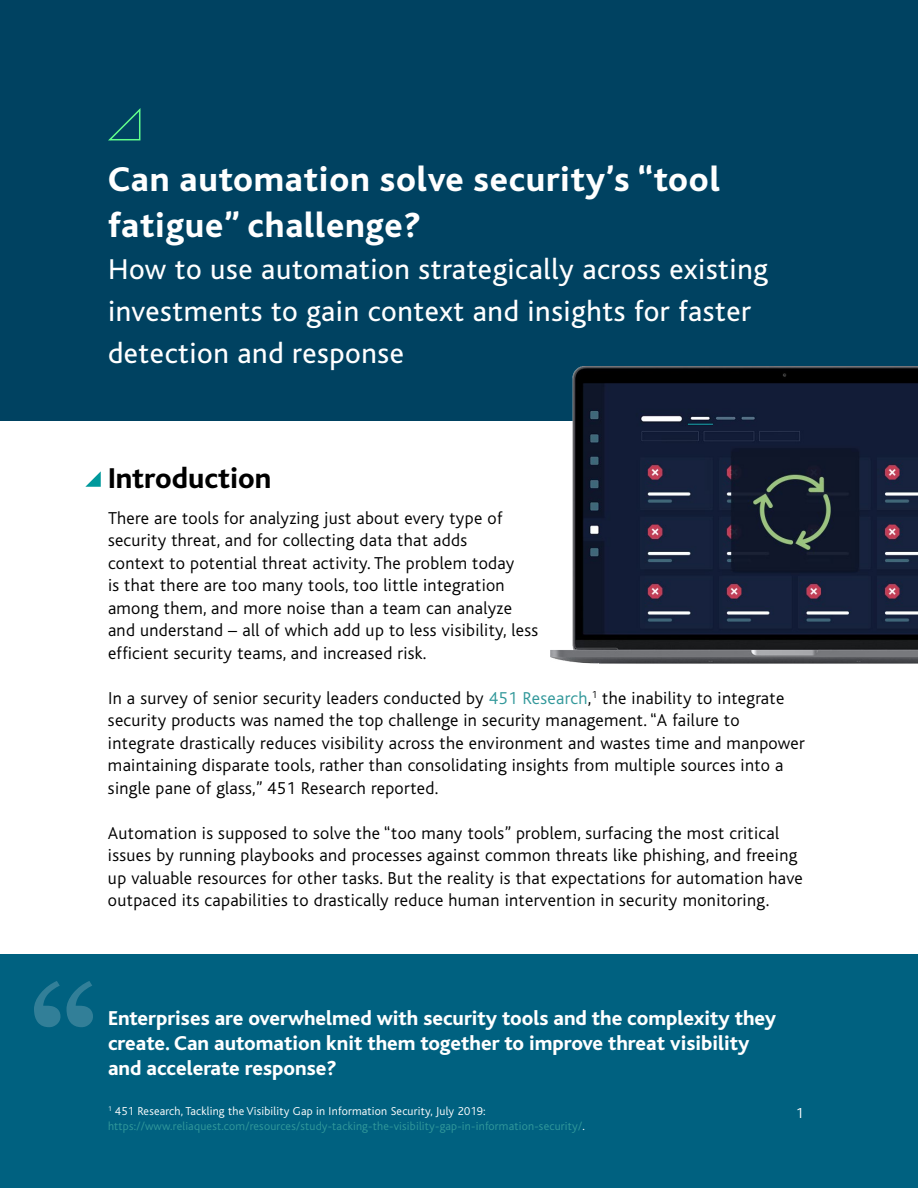
<style>
.page{position:relative;width:918px;height:1188px;background:#fff}
.page>*{position:absolute;margin:0;border:0;box-sizing:border-box;transform-origin:0 0}
.t1{font:800 36px/46.5px "Bliss";letter-spacing:.02em;color:#fff}
.t2{font:30px/42px "Bliss";letter-spacing:.02em;color:#fff}
.t3{font:800 30px "Bliss";color:#000}
.t4{font:800 21px/25.2px "Bliss";color:#fff}
.t5{font:300 18px/22.5px "Bliss";letter-spacing:.02em;color:#000}
.t6{font:300 15px "Bliss";color:#fff}
.t7{font:300 12px/15px "Bliss";letter-spacing:.02em;color:#31989a}
.s1{color:#31989a}
.s2{color:#fff}
</style>
<div class="page">
<div style="left:0;top:0;width:918px;height:420px;background:#004261"></div>
<svg style="left:108px;top:108px;width:33px;height:33px"></svg>
<svg style="left:85px;top:471px;width:16px;height:16px"></svg>
<img style="left:551px;top:366px;width:367px;height:298px">
<div style="left:0;top:954px;width:918px;height:234px;background:#006180"></div>
<svg style="left:34px;top:981px;width:59px;height:46px"></svg>
<h1 class="t1" style="left:108px;top:157px;width:613px">Can automation solve security’s “tool fatigue” challenge?</h1>
<h2 class="t2" style="left:108px;top:249px;width:661px">How to use automation strategically across existing investments to gain context and insights for faster detection and response</h2>
<h2 class="t3" style="left:108px;top:463px;width:165px">Introduction</h2>
<p class="t5" style="left:108px;top:507px;width:432px">There are tools for analyzing just about every type of security threat, and for collecting data that adds<br>context to potential threat activity. The problem today<br>is that there are too many tools, too little integration among them, and more noise than a team can analyze and understand – all of which add up to less visibility, less efficient security teams, and increased risk.</p>
<p class="t5" style="left:108px;top:687px;width:698px">In a survey of senior security leaders conducted by <span class="s1">451 Research</span>,<sup>1</sup> the inability to integrate security products was named the top challenge in security management. “A failure to integrate drastically reduces visibility across the environment and wastes time and manpower maintaining disparate tools, rather than consolidating insights from multiple sources into a single pane of glass,” 451 Research reported.</p>
<p class="t5" style="left:108px;top:822px;width:696px">Automation is supposed to solve the “too many tools” problem, surfacing the most critical issues by running playbooks and processes against common threats like phishing, and freeing up valuable resources for other tasks. But the reality is that expectations for automation have outpaced its capabilities to drastically reduce human intervention in security monitoring.</p>
<p class="t4" style="left:108px;top:1006px;width:670px">Enterprises are overwhelmed with security tools and the complexity they create. Can automation knit them together to improve threat visibility and accelerate response?</p>
<p class="t7" style="left:108px;top:1104px;width:478px"><sup>1</sup> <span class="s2">451 Research, Tackling the Visibility Gap in Information Security, July 2019: </span>https://www.reliaquest.com/resources/study-tacking-the-visibility-gap-in-information-security/<span class="s2">.</span></p>
<p class="t6" style="left:796px;top:1105px;width:9px">1</p>
</div>
